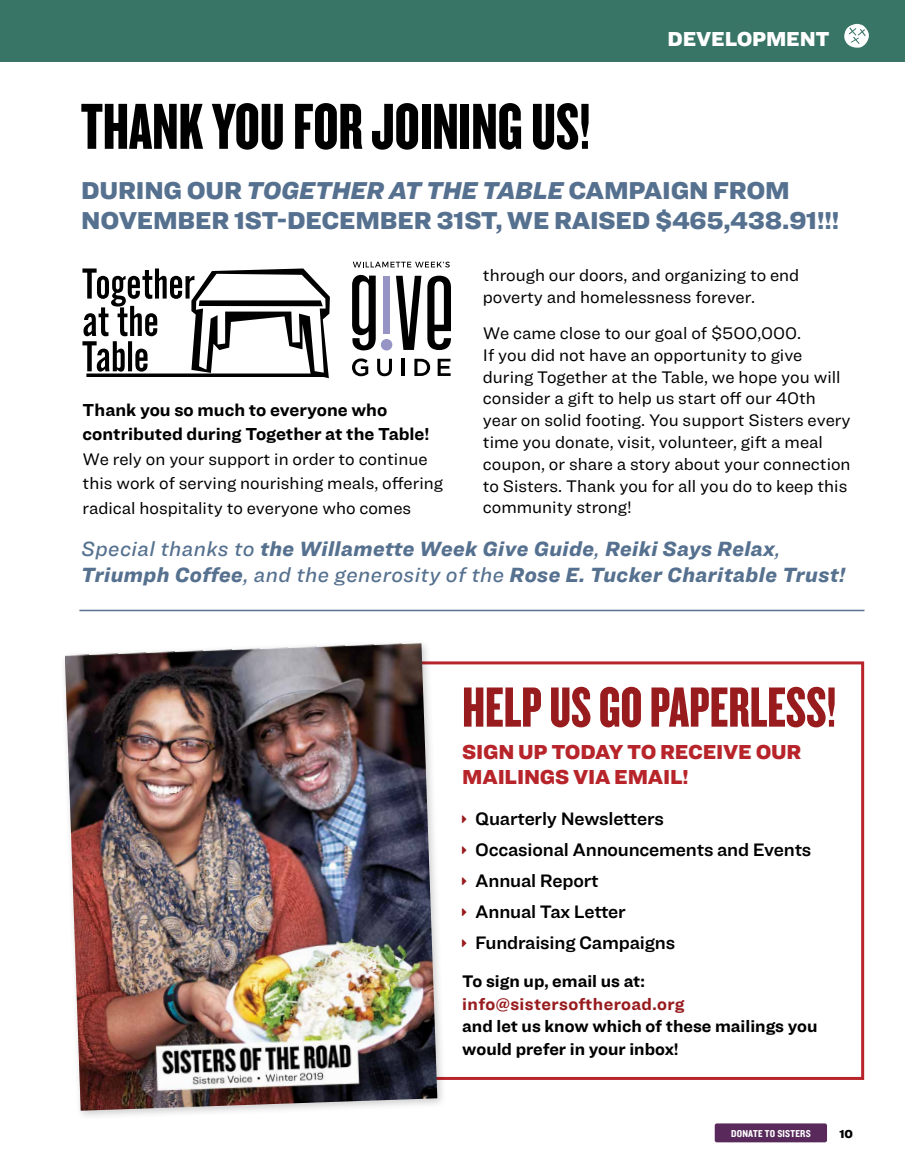
<style>
.page{position:relative;width:905px;height:1161px;background:#fff}
.page>*{position:absolute;margin:0;border:0;box-sizing:border-box;transform-origin:0 0}
.t1{font:67.5px "Knockout HTF68 Full Featherwt";color:#000}
.t2{font:58.8px "Knockout HTF68 Full Featherwt";color:#981b1e}
.t3{font:900 25.35px/30.5px "Ringside";letter-spacing:-.01em;color:#56718f}
.t4{font:italic 900 21.3px/25.7px "Ringside";letter-spacing:.02em;color:#56718f}
.t5{font:900 21px/25.2px "Ringside";letter-spacing:-.01em;color:#b7242a}
.t6{font:900 21px "Ringside";letter-spacing:-.01em;color:#fff}
.t7{font:600 18.75px/30.9px "Ringside";letter-spacing:-.01em;color:#000}
.t8{font:700 18px/24.5px "Ringside";color:#000}
.t9{font:17.4px/21.8px "Ringside";color:#000}
.t10{font:700 17.4px/22.5px "Ringside";color:#000}
.t11{font:700 17.4px "Ringside";letter-spacing:.025em;color:#981b1e}
.t12{font:900 12px "Ringside";color:#000}
.t13{font:10.35px "Knockout HTF50 Welterweight";letter-spacing:.02em;color:#fff}
.s1{font-style:italic}
.s2{font-weight:500}
</style>
<div class="page">
<div style="left:714px;top:1123px;width:113px;height:19px;background:#58295a;border-radius:2px"></div>
<div style="left:0;top:0;width:904px;height:62px;background:#387567"></div>
<svg style="left:844px;top:24px;width:24px;height:24px"></svg>
<svg style="left:352px;top:275px;width:24px;height:75px"></svg>
<svg style="left:427px;top:276px;width:24px;height:74px"></svg>
<svg style="left:396px;top:276px;width:25px;height:74px"></svg>
<svg style="left:352px;top:358px;width:16px;height:18px"></svg>
<svg style="left:377px;top:359px;width:15px;height:17px"></svg>
<hr style="left:401px;top:359px;width:3px;height:17px;background:#000">
<svg style="left:414px;top:359px;width:16px;height:17px"></svg>
<svg style="left:437px;top:359px;width:13px;height:17px"></svg>
<div style="left:381px;top:339px;width:11px;height:12px;background:#9594c5;border-radius:50%"></div>
<div style="left:383px;top:276px;width:7px;height:57px;background:#9594c5"></div>
<svg style="left:353px;top:262px;width:96px;height:5px"></svg>
<svg style="left:82px;top:268px;width:248px;height:110px"></svg>
<div style="left:60px;top:638px;width:387px;height:483px;background:#000;opacity:.2"></div>
<img style="left:65px;top:643px;width:372px;height:468px">
<hr style="left:79px;top:610px;width:785px;height:1px;background:#56718f">
<h1 class="t1" style="left:81px;top:92px;width:511px">THANK YOU FOR JOINING US!</h1>
<p class="t6" style="left:667px;top:23px;width:164px">DEVELOPMENT</p>
<h3 class="t3" style="left:81px;top:174px;width:759px">DURING OUR <span class="s1">TOGETHER AT THE TABLE</span> CAMPAIGN FROM<br>NOVEMBER 1ST-DECEMBER 31ST, WE RAISED $465,438.91!!!</h3>
<p class="t9" style="left:483px;top:264px;width:318px">through our doors, and organizing to end poverty and homelessness forever.</p>
<p class="t9" style="left:483px;top:322px;width:369px">We came close to our goal of $500,000.<br>If you did not have an opportunity to give during Together at the Table, we hope you will consider a gift to help us start off our 40th year on solid footing. You support Sisters every time you donate, visit, volunteer, gift a meal coupon, or share a story about your connection to Sisters. Thank you for all you do to keep this community strong!</p>
<p class="t4" style="left:81px;top:535px;width:765px"><span class="s2">Special thanks to</span> the Willamette Week Give Guide<span class="s2">,</span> Reiki Says Relax<span class="s2">,<br></span>Triumph Coffee<span class="s2">, and the generosity of the</span> Rose E. Tucker Charitable Trust!</p>
<p class="t8" style="left:83px;top:397px;width:348px">Thank you so much to everyone who contributed during Together at the Table!</p>
<p class="t9" style="left:83px;top:446px;width:362px;line-height:24.5px">We rely on your support in order to continue this work of serving nourishing meals, offering radical hospitality to everyone who comes</p>
<h2 class="t2" style="left:462px;top:677px;width:375px">HELP US GO PAPERLESS!</h2>
<p class="t5" style="left:462px;top:739px;width:340px">SIGN UP TODAY TO RECEIVE OUR<br>MAILINGS VIA EMAIL!</p>
<p class="t7" style="left:475px;top:803px;width:338px">Quarterly Newsletters<br>Occasional Announcements and Events<br>Annual Report<br>Annual Tax Letter<br>Fundraising Campaigns</p>
<p class="t10" style="left:462px;top:969px;width:184px">To sign up, email us at:</p>
<p class="t11" style="left:462px;top:991px;width:224px">info@sistersoftheroad.org</p>
<p class="t10" style="left:462px;top:1014px;width:357px">and let us know which of these mailings you would prefer in your inbox!</p>
<p class="t13" style="left:731px;top:1128px;width:81px">DONATE TO SISTERS</p>
<p class="t12" style="left:839px;top:1124px;width:15px">10</p>
</div>
